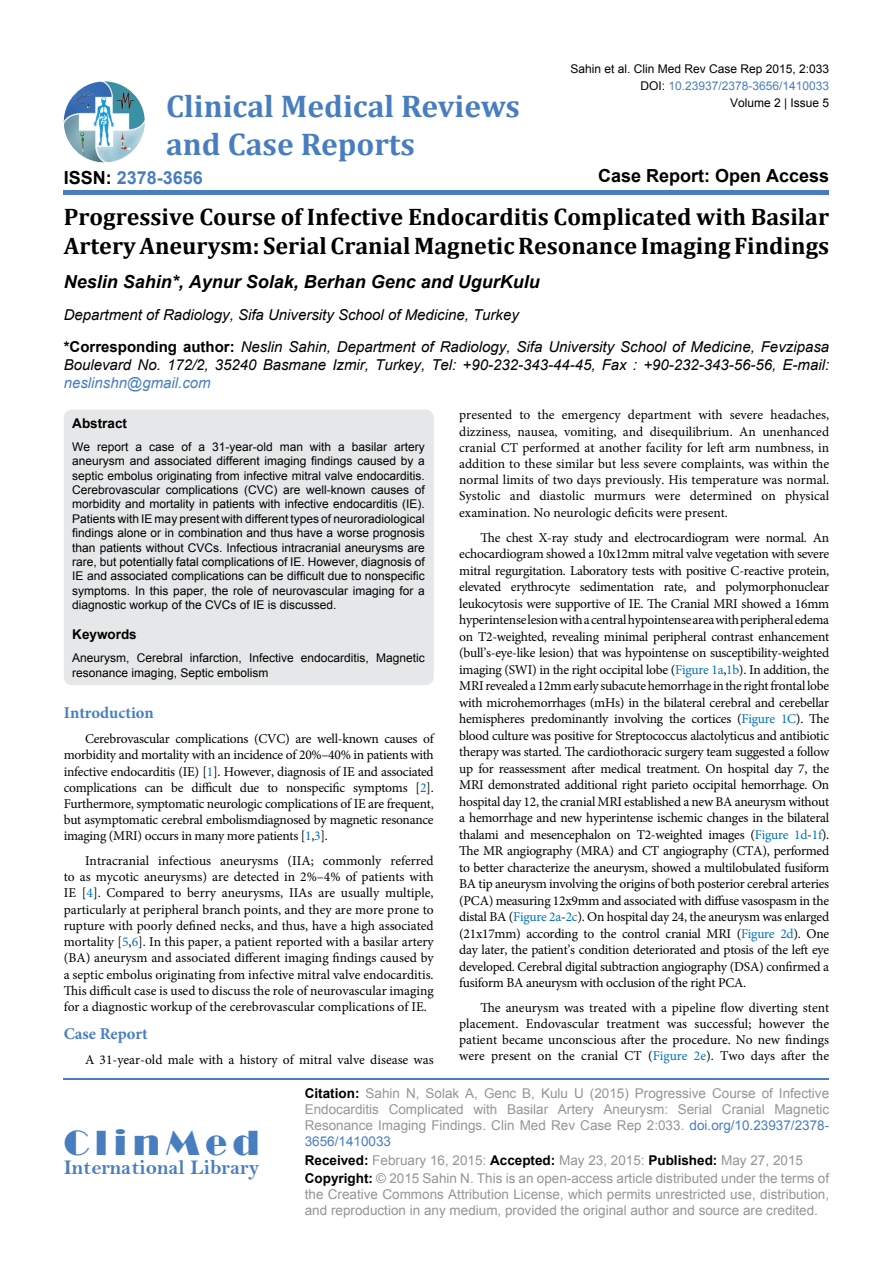
<style>
.page{position:relative;width:893px;height:1263px;background:#fff}
.page>*{position:absolute;margin:0;border:0;box-sizing:border-box;transform-origin:0 0}
.t1{font:36px "Broadway";letter-spacing:.16em;color:#487ec0}
.t2{font:700 31.5px/37.8px "Cambria";color:#487ec0}
.t3{font:700 24px/28.8px "Cambria";color:#000}
.t4{font:21px "Bell MT Bold";color:#487ec0}
.t5{font:italic 700 18px "Arial";color:#000}
.t6{font:700 18px "Arial";color:#000}
.t7{font:700 18px "Arial";color:#487ec0}
.t8{font:700 16.5px "Minion Pro";color:#487ec0}
.t9{font:italic 15px/32.2px "Arial";color:#000}
.t10{font:italic 15px "Arial";color:#487ec0}
.t11{font:13.5px/16.5px "Minion Pro";color:#000;text-align:justify}
.t12{font:13.5px/16.2px "Arial";color:#939598}
.t13{font:700 13.5px "Arial";color:#000}
.t14{font:12px/14.4px "Arial";color:#000;text-align:justify}
.t15{font:12px "Arial";color:#487ec0}
.s1{color:#000}
.s2{font-weight:700;font-style:normal}
.s3{color:#0072bc}
.s4{font-weight:700;color:#000}
.s5{color:#487ec0}
</style>
<div class="page">
<hr style="left:64px;top:191px;width:765px;height:4px;background:#487ec0">
<hr style="left:64px;top:1078px;width:765px;height:1px;background:#487ec0">
<img style="left:64px;top:81px;width:81px;height:81px;border-radius:41px">
<div style="left:64px;top:410px;width:370px;height:275px;background:#e6e7e8;border-radius:9px"></div>
<p class="t14" style="left:570px;top:61px;width:260px">Sahin et al. Clin Med Rev Case Rep 2015, 2:033</p>
<h2 class="t2" style="left:166px;top:86px;width:355px">Clinical Medical Reviews and Case Reports</h2>
<h3 class="t7" style="left:64px;top:166px;width:141px"><span class="s1">ISSN:</span> 2378-3656</h3>
<p class="t15" style="left:640px;top:78px;width:190px"><span class="s1">DOI:</span> 10.23937/2378-3656/1410033</p>
<p class="t14" style="left:730px;top:96px;width:101px">Volume 2 | Issue 5</p>
<h3 class="t6" style="left:598px;top:164px;width:233px">Case Report: Open Access</h3>
<h3 class="t3" style="left:64px;top:201px;width:767px">Progressive Course of Infective Endocarditis Complicated with Basilar<br>Artery Aneurysm: Serial Cranial Magnetic Resonance Imaging Findings</h3>
<h3 class="t5" style="left:64px;top:270px;width:478px">Neslin Sahin*, Aynur Solak, Berhan Genc and UgurKulu</h3>
<p class="t9" style="left:64px;top:299px;width:767px">Department of Radiology, Sifa University School of Medicine, Turkey<br><span class="s2">*Corresponding author:</span> Neslin Sahin, Department of Radiology, Sifa University School of Medicine, Fevzipasa</p>
<p class="t9" style="left:64px;top:349px;width:767px">Boulevard No. 172/2, 35240 Basmane Izmir, Turkey, Tel: +90-232-343-44-45, Fax : +90-232-343-56-56, E-mail:</p>
<p class="t10" style="left:64px;top:373px;width:148px">neslinshn@gmail.com</p>
<p class="t13" style="left:72px;top:414px;width:56px">Abstract</p>
<p class="t14" style="left:72px;top:440px;width:354px">We report a case of a 31-year-old man with a basilar artery aneurysm and associated different imaging findings caused by a septic embolus originating from infective mitral valve endocarditis.<br>Cerebrovascular complications (CVC) are well-known causes of morbidity and mortality in patients with infective endocarditis (IE).<br>Patients with IE may present with different types of neuroradiological findings alone or in combination and thus have a worse prognosis than patients without CVCs. Infectious intracranial aneurysms are rare, but potentially fatal complications of IE. However, diagnosis of IE and associated complications can be difficult due to nonspecific symptoms. In this paper, the role of neurovascular imaging for a diagnostic workup of the CVCs of IE is discussed.</p>
<p class="t13" style="left:72px;top:626px;width:66px">Keywords</p>
<p class="t14" style="left:72px;top:651px;width:354px">Aneurysm, Cerebral infarction, Infective endocarditis, Magnetic resonance imaging, Septic embolism</p>
<p class="t11" style="left:459px;top:407px;width:371px">presented to the emergency department with severe headaches, dizziness, nausea, vomiting, and disequilibrium. An unenhanced cranial CT performed at another facility for left arm numbness, in addition to these similar but less severe complaints, was within the normal limits of two days previously. His temperature was normal.<br>Systolic and diastolic murmurs were determined on physical examination. No neurologic deficits were present.</p>
<p class="t11" style="left:459px;top:529px;width:371px;text-indent:21px">The chest X-ray study and electrocardiogram were normal. An echocardiogram showed a 10x12mm mitral valve vegetation with severe mitral regurgitation. Laboratory tests with positive C-reactive protein, elevated erythrocyte sedimentation rate, and polymorphonuclear leukocytosis were supportive of IE. The Cranial MRI showed a 16mm hyperintense lesion with a central hypointense area with peripheral edema on T2-weighted, revealing minimal peripheral contrast enhancement (bull’s-eye-like lesion) that was hypointense on susceptibility-weighted imaging (SWI) in the right occipital lobe (<span class="s3">Figure 1a</span>,<span class="s3">1b</span>). In addition, the MRI revealed a 12mm early subacute hemorrhage in the right frontal lobe with microhemorrhages (mHs) in the bilateral cerebral and cerebellar hemispheres predominantly involving the cortices (<span class="s3">Figure 1C</span>). The blood culture was positive for Streptococcus alactolyticus and antibiotic therapy was started. The cardiothoracic surgery team suggested a follow up for reassessment after medical treatment. On hospital day 7, the MRI demonstrated additional right parieto occipital hemorrhage. On hospital day 12, the cranial MRI established a new BA aneurysm without a hemorrhage and new hyperintense ischemic changes in the bilateral thalami and mesencephalon on T2-weighted images (<span class="s3">Figure 1d</span>-<span class="s3">1f</span>).<br>The MR angiography (MRA) and CT angiography (CTA), performed to better characterize the aneurysm, showed a multilobulated fusiform BA tip aneurysm involving the origins of both posterior cerebral arteries (PCA) measuring 12x9mm and associated with diffuse vasospasm in the distal BA (<span class="s3">Figure 2a</span>-<span class="s3">2c</span>). On hospital day 24, the aneurysm was enlarged (21x17mm) according to the control cranial MRI (<span class="s3">Figure 2d</span>). One day later, the patient’s condition deteriorated and ptosis of the left eye developed. Cerebral digital subtraction angiography (DSA) confirmed a fusiform BA aneurysm with occlusion of the right PCA.</p>
<p class="t11" style="left:459px;top:999px;width:371px;text-indent:21px">The aneurysm was treated with a pipeline flow diverting stent placement. Endovascular treatment was successful; however the patient became unconscious after the procedure. No new findings were present on the cranial CT (<span class="s3">Figure 2e</span>). Two days after the</p>
<p class="t8" style="left:64px;top:701px;width:92px">Introduction</p>
<p class="t11" style="left:64px;top:731px;width:371px;text-indent:21px">Cerebrovascular complications (CVC) are well-known causes of morbidity and mortality with an incidence of 20%–40% in patients with infective endocarditis (IE) [<span class="s3">1</span>]. However, diagnosis of IE and associated complications can be difficult due to nonspecific symptoms [<span class="s3">2</span>].<br>Furthermore, symptomatic neurologic complications of IE are frequent, but asymptomatic cerebral embolismdiagnosed by magnetic resonance imaging (MRI) occurs in many more patients [<span class="s3">1</span>,<span class="s3">3</span>].</p>
<p class="t11" style="left:64px;top:853px;width:371px;text-indent:21px">Intracranial infectious aneurysms (IIA; commonly referred to as mycotic aneurysms) are detected in 2%–4% of patients with IE [<span class="s3">4</span>]. Compared to berry aneurysms, IIAs are usually multiple, particularly at peripheral branch points, and they are more prone to rupture with poorly defined necks, and thus, have a high associated mortality [<span class="s3">5</span>,<span class="s3">6</span>]. In this paper, a patient reported with a basilar artery (BA) aneurysm and associated different imaging findings caused by a septic embolus originating from infective mitral valve endocarditis.<br>This difficult case is used to discuss the role of neurovascular imaging for a diagnostic workup of the cerebrovascular complications of IE.</p>
<p class="t8" style="left:64px;top:1022px;width:85px">Case Report</p>
<p class="t11" style="left:85px;top:1051px;width:350px">A 31-year-old male with a history of mitral valve disease was</p>
<h1 class="t1" style="left:64px;top:1122px;width:197px">ClinMed</h1>
<h3 class="t4" style="left:64px;top:1155px;width:197px">International Library</h3>
<p class="t12" style="left:305px;top:1085px;width:526px;text-align:justify"><span class="s4">Citation:</span> Sahin N, Solak A, Genc B, Kulu U (2015) Progressive Course of Infective Endocarditis Complicated with Basilar Artery Aneurysm: Serial Cranial Magnetic Resonance Imaging Findings. Clin Med Rev Case Rep 2:033. <span class="s5">doi.org/10.23937/2378- 3656/1410033</span></p>
<p class="t12" style="left:305px;top:1151px;width:526px;line-height:18.3px"><span class="s4">Received:</span> February 16, 2015: <span class="s4">Accepted:</span> May 23, 2015: <span class="s4">Published:</span> May 27, 2015<br><span class="s4">Copyright:</span> © 2015 Sahin N. This is an open-access article distributed under the terms of</p>
<p class="t12" style="left:305px;top:1186px;width:526px">the Creative Commons Attribution License, which permits unrestricted use, distribution, and reproduction in any medium, provided the original author and source are credited.</p>
</div>
